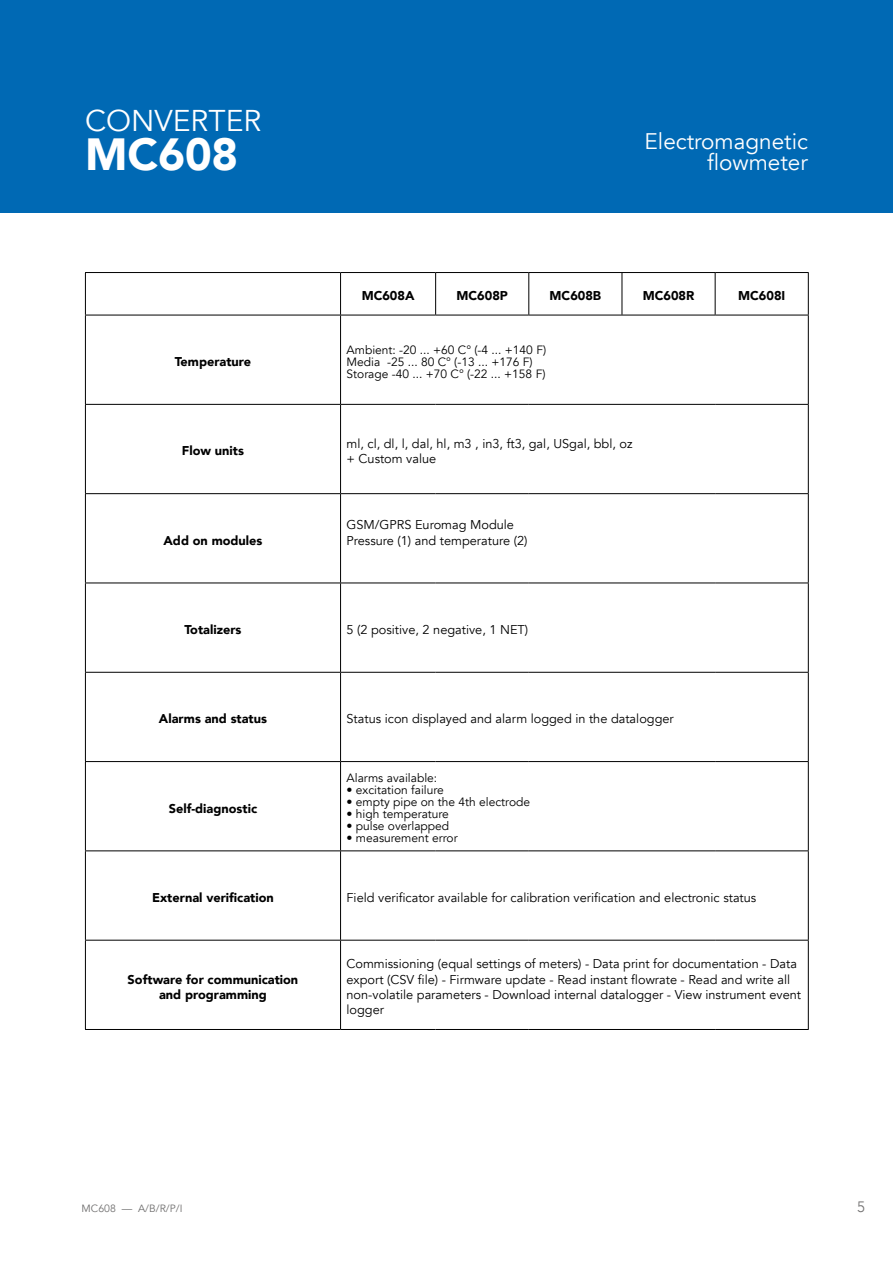
<style>
.page{position:relative;width:893px;height:1263px;background:#fff}
.page>*{position:absolute;margin:0;border:0;box-sizing:border-box;transform-origin:0 0}
.t1{font:900 45px "Avenir";color:#fff}
.t2{font:30px "Avenir";color:#fff}
.t3{font:22.5px/21px "Avenir";color:#fff;text-align:right}
.t4{font:300 15px "Avenir";color:#706f6f}
.t5{font:12.75px/15.3px "Avenir";color:#000}
.t6{font:900 12.75px/15.3px "Avenir";color:#000;text-align:center}
.t7{font:12px/12px "Avenir";color:#000}
.t8{font:10.5px "Avenir";color:#706f6f}
</style>
<div class="page">
<div style="left:0;top:0;width:893px;height:213px;background:#0069b4"></div>
<hr style="left:85px;top:272px;width:256px;height:1px;background:#000">
<hr style="left:85px;top:273px;width:1px;height:42px;background:#000">
<hr style="left:341px;top:272px;width:95px;height:1px;background:#000">
<hr style="left:340px;top:273px;width:1px;height:42px;background:#000">
<hr style="left:436px;top:272px;width:93px;height:1px;background:#000">
<hr style="left:435px;top:273px;width:1px;height:42px;background:#000">
<hr style="left:529px;top:272px;width:93px;height:1px;background:#000">
<hr style="left:528px;top:273px;width:1px;height:42px;background:#000">
<hr style="left:622px;top:272px;width:93px;height:1px;background:#000">
<hr style="left:622px;top:273px;width:1px;height:42px;background:#000">
<hr style="left:715px;top:272px;width:94px;height:1px;background:#000">
<hr style="left:715px;top:273px;width:1px;height:42px;background:#000">
<hr style="left:808px;top:273px;width:1px;height:42px;background:#000">
<hr style="left:85px;top:315px;width:256px;height:1px;background:#000">
<hr style="left:85px;top:315px;width:1px;height:89px;background:#000">
<hr style="left:341px;top:315px;width:95px;height:1px;background:#000">
<hr style="left:340px;top:315px;width:1px;height:89px;background:#000">
<hr style="left:436px;top:315px;width:93px;height:1px;background:#000">
<hr style="left:529px;top:315px;width:93px;height:1px;background:#000">
<hr style="left:622px;top:315px;width:93px;height:1px;background:#000">
<hr style="left:715px;top:315px;width:94px;height:1px;background:#000">
<hr style="left:808px;top:315px;width:1px;height:89px;background:#000">
<hr style="left:85px;top:404px;width:256px;height:1px;background:#000">
<hr style="left:85px;top:405px;width:1px;height:88px;background:#000">
<hr style="left:341px;top:404px;width:95px;height:1px;background:#000">
<hr style="left:340px;top:405px;width:1px;height:88px;background:#000">
<hr style="left:436px;top:404px;width:93px;height:1px;background:#000">
<hr style="left:529px;top:404px;width:93px;height:1px;background:#000">
<hr style="left:622px;top:404px;width:93px;height:1px;background:#000">
<hr style="left:715px;top:404px;width:94px;height:1px;background:#000">
<hr style="left:808px;top:405px;width:1px;height:88px;background:#000">
<hr style="left:85px;top:493px;width:256px;height:1px;background:#000">
<hr style="left:85px;top:494px;width:1px;height:89px;background:#000">
<hr style="left:341px;top:493px;width:95px;height:1px;background:#000">
<hr style="left:340px;top:494px;width:1px;height:89px;background:#000">
<hr style="left:436px;top:493px;width:93px;height:1px;background:#000">
<hr style="left:529px;top:493px;width:93px;height:1px;background:#000">
<hr style="left:622px;top:493px;width:93px;height:1px;background:#000">
<hr style="left:715px;top:493px;width:94px;height:1px;background:#000">
<hr style="left:808px;top:494px;width:1px;height:89px;background:#000">
<hr style="left:85px;top:583px;width:256px;height:1px;background:#000">
<hr style="left:85px;top:583px;width:1px;height:89px;background:#000">
<hr style="left:341px;top:583px;width:95px;height:1px;background:#000">
<hr style="left:340px;top:583px;width:1px;height:89px;background:#000">
<hr style="left:436px;top:583px;width:93px;height:1px;background:#000">
<hr style="left:529px;top:583px;width:93px;height:1px;background:#000">
<hr style="left:622px;top:583px;width:93px;height:1px;background:#000">
<hr style="left:715px;top:583px;width:94px;height:1px;background:#000">
<hr style="left:808px;top:583px;width:1px;height:89px;background:#000">
<hr style="left:85px;top:672px;width:256px;height:1px;background:#000">
<hr style="left:85px;top:673px;width:1px;height:88px;background:#000">
<hr style="left:341px;top:672px;width:95px;height:1px;background:#000">
<hr style="left:340px;top:673px;width:1px;height:88px;background:#000">
<hr style="left:436px;top:672px;width:93px;height:1px;background:#000">
<hr style="left:529px;top:672px;width:93px;height:1px;background:#000">
<hr style="left:622px;top:672px;width:93px;height:1px;background:#000">
<hr style="left:715px;top:672px;width:94px;height:1px;background:#000">
<hr style="left:808px;top:673px;width:1px;height:88px;background:#000">
<hr style="left:85px;top:761px;width:256px;height:1px;background:#000">
<hr style="left:85px;top:762px;width:1px;height:88px;background:#000">
<hr style="left:341px;top:761px;width:95px;height:1px;background:#000">
<hr style="left:340px;top:762px;width:1px;height:88px;background:#000">
<hr style="left:436px;top:761px;width:93px;height:1px;background:#000">
<hr style="left:529px;top:761px;width:93px;height:1px;background:#000">
<hr style="left:622px;top:761px;width:93px;height:1px;background:#000">
<hr style="left:715px;top:761px;width:94px;height:1px;background:#000">
<hr style="left:808px;top:762px;width:1px;height:88px;background:#000">
<hr style="left:85px;top:850px;width:256px;height:1px;background:#000">
<hr style="left:85px;top:851px;width:1px;height:89px;background:#000">
<hr style="left:341px;top:850px;width:95px;height:1px;background:#000">
<hr style="left:340px;top:851px;width:1px;height:89px;background:#000">
<hr style="left:436px;top:850px;width:93px;height:1px;background:#000">
<hr style="left:529px;top:850px;width:93px;height:1px;background:#000">
<hr style="left:622px;top:850px;width:93px;height:1px;background:#000">
<hr style="left:715px;top:850px;width:94px;height:1px;background:#000">
<hr style="left:808px;top:851px;width:1px;height:89px;background:#000">
<hr style="left:85px;top:940px;width:256px;height:1px;background:#000">
<hr style="left:85px;top:940px;width:1px;height:89px;background:#000">
<hr style="left:341px;top:940px;width:95px;height:1px;background:#000">
<hr style="left:340px;top:940px;width:1px;height:89px;background:#000">
<hr style="left:436px;top:940px;width:93px;height:1px;background:#000">
<hr style="left:529px;top:940px;width:93px;height:1px;background:#000">
<hr style="left:622px;top:940px;width:93px;height:1px;background:#000">
<hr style="left:715px;top:940px;width:94px;height:1px;background:#000">
<hr style="left:808px;top:940px;width:1px;height:89px;background:#000">
<hr style="left:85px;top:1029px;width:256px;height:1px;background:#000">
<hr style="left:341px;top:1029px;width:95px;height:1px;background:#000">
<hr style="left:436px;top:1029px;width:93px;height:1px;background:#000">
<hr style="left:529px;top:1029px;width:93px;height:1px;background:#000">
<hr style="left:622px;top:1029px;width:93px;height:1px;background:#000">
<hr style="left:715px;top:1029px;width:94px;height:1px;background:#000">
<h2 class="t2" style="left:85px;top:102px;width:178px">CONVERTER</h2>
<h1 class="t1" style="left:85px;top:115px;width:155px">MC608</h1>
<h3 class="t3" style="left:645px;top:131px;width:165px">Electromagnetic flowmeter</h3>
<p class="t6" style="left:175px;top:354px;width:78px">Temperature</p>
<p class="t6" style="left:362px;top:288px;width:54px">MC608A</p>
<p class="t6" style="left:456px;top:288px;width:53px">MC608P</p>
<p class="t6" style="left:550px;top:288px;width:53px">MC608B</p>
<p class="t6" style="left:643px;top:288px;width:53px">MC608R</p>
<p class="t6" style="left:738px;top:288px;width:49px">MC608I</p>
<p class="t7" style="left:347px;top:344px;width:201px">Ambient: -20 ... +60 C° (-4 ... +140 F)<br>Media -25 ... 80 C° (-13 ... +176 F)<br>Storage -40 ... +70 C° (-22 ... +158 F)</p>
<p class="t6" style="left:182px;top:443px;width:64px">Flow units</p>
<p class="t5" style="left:347px;top:436px;width:287px">ml, cl, dl, l, dal, hl, m3 , in3, ft3, gal, USgal, bbl, oz + Custom value</p>
<p class="t6" style="left:164px;top:532px;width:100px">Add on modules</p>
<p class="t5" style="left:347px;top:518px;width:182px">GSM/GPRS Euromag Module<br>Pressure (1) and temperature (2)</p>
<p class="t6" style="left:184px;top:621px;width:59px">Totalizers</p>
<p class="t5" style="left:347px;top:622px;width:183px">5 (2 positive, 2 negative, 1 NET)</p>
<p class="t6" style="left:159px;top:711px;width:110px">Alarms and status</p>
<p class="t5" style="left:347px;top:711px;width:329px">Status icon displayed and alarm logged in the datalogger</p>
<p class="t6" style="left:169px;top:800px;width:90px">Self-diagnostic</p>
<p class="t7" style="left:347px;top:772px;width:92px">Alarms available:</p>
<p class="t7" style="left:347px;top:784px;width:99px">• excitation failure</p>
<p class="t7" style="left:347px;top:796px;width:185px">• empty pipe on the 4th electrode</p>
<p class="t7" style="left:347px;top:808px;width:104px">• high temperature</p>
<p class="t7" style="left:347px;top:820px;width:104px">• pulse overlapped</p>
<p class="t7" style="left:347px;top:832px;width:113px">• measurement error</p>
<p class="t6" style="left:152px;top:889px;width:123px">External verification</p>
<p class="t5" style="left:347px;top:890px;width:411px">Field verificator available for calibration verification and electronic status</p>
<p class="t6" style="left:128px;top:971px;width:172px">Software for communication and programming</p>
<p class="t5" style="left:347px;top:956px;width:456px">Commissioning (equal settings of meters) - Data print for documentation - Data export (CSV file) - Firmware update - Read instant flowrate - Read and write all non-volatile parameters - Download internal datalogger - View instrument event logger</p>
<p class="t8" style="left:82px;top:1202px;width:102px">MC608 — A/B/R/P/I</p>
<p class="t4" style="left:857px;top:1198px;width:9px">5</p>
</div>
